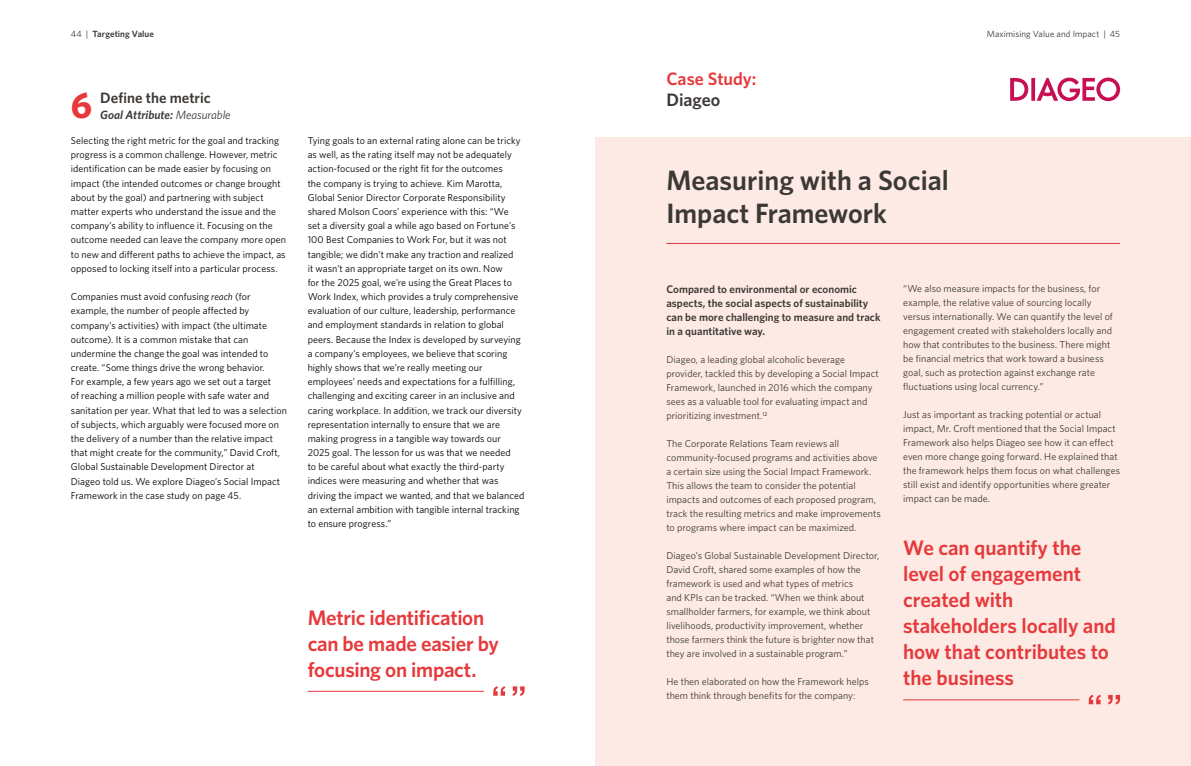
<style>
.page{position:relative;width:1191px;height:766px;background:#fff}
.page>*{position:absolute;margin:0;border:0;box-sizing:border-box;transform-origin:0 0}
.t1{font:700 37.2px "Whitney";color:#e6393b}
.t2{font:600 28px/33px "Whitney";color:#3c3835}
.t3{font:600 21px/26px "Whitney";letter-spacing:-.005em;color:#e6393b}
.t4{font:600 18px "Whitney";color:#e6393b}
.t5{font:600 18px "Whitney";color:#3c3835}
.t6{font:600 15px "Whitney";color:#3c3835}
.t7{font:italic 600 12px "Whitney";color:#3c3835}
.t8{font:600 11px/14px "Whitney";letter-spacing:.005em;color:#3c3835}
.t9{font:10px/14.2px "Whitney";letter-spacing:.005em;color:#000}
.t10{font:10px/14px "Whitney";letter-spacing:.005em;color:#3c3835}
.t11{font:9px "Whitney";letter-spacing:.005em;color:#3c3835}
.t12{font:600 9px "Whitney";letter-spacing:.01em;color:#3c3835}
.s1{font-weight:400}
.s2{font-style:italic}
</style>
<div class="page">
<div style="left:595px;top:137px;width:596px;height:628px;background:#fdeae4"></div>
<hr style="left:666px;top:243px;width:454px;height:1px;background:#e6393b">
<hr style="left:903px;top:699px;width:176px;height:1px;background:#e6393b">
<svg style="left:1088px;top:694px;width:32px;height:10px"></svg>
<svg style="left:1010px;top:78px;width:110px;height:23px"></svg>
<hr style="left:308px;top:690px;width:176px;height:1px;background:#e6393b">
<svg style="left:493px;top:686px;width:31px;height:9px"></svg>
<p class="t12" style="left:71px;top:28px;width:85px"><span class="s1">44 |</span> Targeting Value</p>
<p class="t11" style="left:986px;top:28px;width:135px">Maximising Value and Impact | 45</p>
<h3 class="t4" style="left:666px;top:67px;width:92px">Case Study:</h3>
<h3 class="t5" style="left:666px;top:88px;width:55px">Diageo</h3>
<h1 class="t1" style="left:71px;top:80px;width:23px">6</h1>
<h3 class="t6" style="left:100px;top:88px;width:112px">Define the metric</h3>
<p class="t7" style="left:100px;top:107px;width:132px">Goal Attribute: <span class="s1">Measurable</span></p>
<p class="t9" style="left:71px;top:133px;width:217px">Selecting the right metric for the goal and tracking progress is a common challenge. However, metric identification can be made easier by focusing on impact (the intended outcomes or change brought about by the goal) and partnering with subject matter experts who understand the issue and the company’s ability to influence it. Focusing on the outcome needed can leave the company more open to new and different paths to achieve the impact, as opposed to locking itself into a particular process.</p>
<p class="t9" style="left:71px;top:289px;width:218px">Companies must avoid confusing <span class="s2">reach</span> (for example, the number of people affected by company’s activities) with impact (the ultimate outcome). It is a common mistake that can undermine the change the goal was intended to create. “Some things drive the wrong behavior.<br>For example, a few years ago we set out a target<br>of reaching a million people with safe water and sanitation per year. What that led to was a selection of subjects, which arguably were focused more on the delivery of a number than the relative impact that might create for the community,” David Croft, Global Sustainable Development Director at<br>Diageo told us. We explore Diageo’s Social Impact Framework in the case study on page 45.</p>
<p class="t9" style="left:308px;top:133px;width:218px">Tying goals to an external rating alone can be tricky as well, as the rating itself may not be adequately action-focused or the right fit for the outcomes<br>the company is trying to achieve. Kim Marotta, Global Senior Director Corporate Responsibility shared Molson Coors’ experience with this: “We<br>set a diversity goal a while ago based on Fortune’s 100 Best Companies to Work For, but it was not tangible; we didn’t make any traction and realized<br>it wasn’t an appropriate target on its own. Now<br>for the 2025 goal, we’re using the Great Places to Work Index, which provides a truly comprehensive evaluation of our culture, leadership, performance and employment standards in relation to global peers. Because the Index is developed by surveying a company’s employees, we believe that scoring highly shows that we’re really meeting our employees’ needs and expectations for a fulfilling, challenging and exciting career in an inclusive and caring workplace. In addition, we track our diversity representation internally to ensure that we are making progress in a tangible way towards our 2025 goal. The lesson for us was that we needed<br>to be careful about what exactly the third-party indices were measuring and whether that was driving the impact we wanted, and that we balanced an external ambition with tangible internal tracking to ensure progress.”</p>
<h3 class="t3" style="left:308px;top:604px;width:193px">Metric identification can be made easier by focusing on impact.</h3>
<h2 class="t2" style="left:666px;top:163px;width:284px">Measuring with a Social<br>Impact Framework</h2>
<p class="t8" style="left:666px;top:281px;width:216px">Compared to environmental or economic aspects, the social aspects of sustainability can be more challenging to measure and track in a quantitative way.</p>
<p class="t10" style="left:666px;top:352px;width:214px">Diageo, a leading global alcoholic beverage provider, tackled this by developing a Social Impact Framework, launched in 2016 which the company sees as a valuable tool for evaluating impact and prioritizing investment.<sup>12</sup></p>
<p class="t10" style="left:666px;top:436px;width:216px">The Corporate Relations Team reviews all community-focused programs and activities above a certain size using the Social Impact Framework.<br>This allows the team to consider the potential impacts and outcomes of each proposed program, track the resulting metrics and make improvements to programs where impact can be maximized.</p>
<p class="t10" style="left:666px;top:548px;width:214px">Diageo’s Global Sustainable Development Director, David Croft, shared some examples of how the framework is used and what types of metrics<br>and KPIs can be tracked. “When we think about smallholder farmers, for example, we think about livelihoods, productivity improvement, whether those farmers think the future is brighter now that they are involved in a sustainable program.”</p>
<p class="t10" style="left:666px;top:674px;width:204px">He then elaborated on how the Framework helps them think through benefits for the company:</p>
<p class="t10" style="left:903px;top:281px;width:211px">“We also measure impacts for the business, for example, the relative value of sourcing locally versus internationally. We can quantify the level of engagement created with stakeholders locally and how that contributes to the business. There might be financial metrics that work toward a business goal, such as protection against exchange rate fluctuations using local currency.”</p>
<p class="t10" style="left:903px;top:407px;width:218px">Just as important as tracking potential or actual impact, Mr. Croft mentioned that the Social Impact Framework also helps Diageo see how it can effect even more change going forward. He explained that the framework helps them focus on what challenges still exist and identify opportunities where greater impact can be made.</p>
<h3 class="t3" style="left:903px;top:534px;width:214px">We can quantify the level of engagement created with stakeholders locally and how that contributes to the business</h3>
</div>
